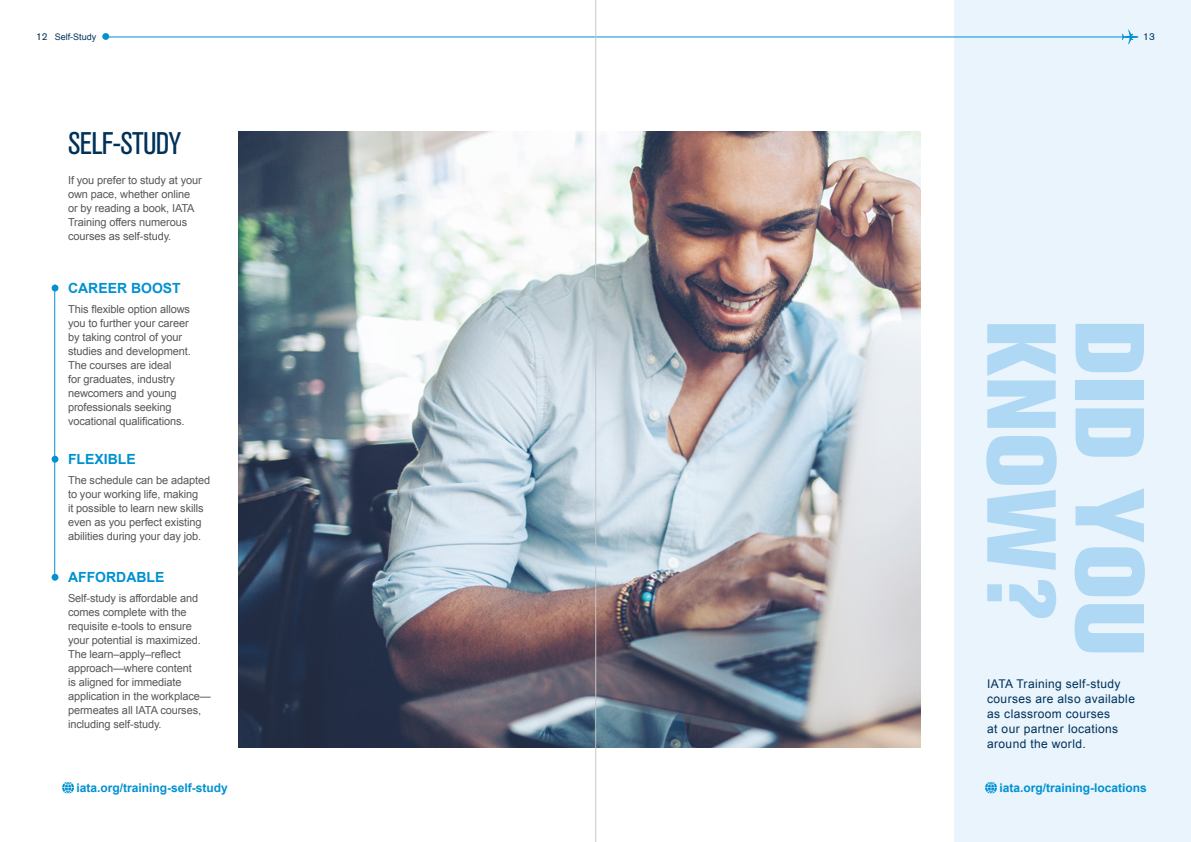
<style>
.page{position:relative;width:1191px;height:842px;background:#fff}
.page>*{position:absolute;margin:0;border:0;box-sizing:border-box;transform-origin:0 0}
.t1{font:800 96.8px "Akzidenz Grotesk BQ";letter-spacing:.02em;color:#afd8f4}
.t2{font:condensed 31px "Akzidenz Grotesk BQ";letter-spacing:-.02em;color:#003158}
.t3{font:700 14px "Arial";color:#0091d1}
.t4{font:12px/15px "Arial";letter-spacing:.03em;color:#003158}
.t5{font:700 12px "Arial";color:#0091d1}
.t6{font:11px/14px "Arial";letter-spacing:-.01em;color:#575756}
.t7{font:10px "Akzidenz Grotesk Pro";color:#003158}
.t8{font:9px "Arial";color:#003158}
.s1{font-family:"Akzidenz Grotesk Pro";font-size:10px}
</style>
<div class="page">
<div style="left:954px;top:0;width:237px;height:842px;background:#e9f4fd"></div>
<img style="left:238px;top:132px;width:683px;height:616px">
<hr style="left:103px;top:37px;width:1035px;height:1px;background:#0091d1">
<hr style="left:54px;top:285px;width:1px;height:295px;background:#0091d1">
<div style="left:102px;top:33px;width:7px;height:7px;background:#0091d1;border-radius:50%"></div>
<svg style="left:52px;top:285px;width:6px;height:6px"></svg>
<div style="left:52px;top:456px;width:6px;height:7px;background:#0091d1;border-radius:50%"></div>
<div style="left:52px;top:574px;width:6px;height:7px;background:#0091d1;border-radius:50%"></div>
<svg style="left:1121px;top:30px;width:17px;height:14px"></svg>
<hr style="left:595px;top:0;width:1px;height:842px;background:#c6c6c6">
<svg style="left:62px;top:782px;width:12px;height:12px"></svg>
<svg style="left:985px;top:782px;width:12px;height:12px"></svg>
<p class="t8" style="left:36px;top:31px;width:62px"><span class="s1">12</span> Self-Study</p>
<p class="t7" style="left:1143px;top:30px;width:13px">13</p>
<h2 class="t2" style="left:68px;top:125px;width:115px">SELF-STUDY</h2>
<p class="t6" style="left:68px;top:173px;width:135px">If you prefer to study at your own pace, whether online or by reading a book, IATA<br>Training offers numerous courses as self-study.</p>
<p class="t3" style="left:68px;top:279px;width:114px">CAREER BOOST</p>
<p class="t6" style="left:68px;top:302px;width:124px">This flexible option allows you to further your career by taking control of your studies and development.<br>The courses are ideal<br>for graduates, industry newcomers and young professionals seeking vocational qualifications.</p>
<p class="t3" style="left:68px;top:450px;width:69px">FLEXIBLE</p>
<p class="t6" style="left:68px;top:473px;width:144px">The schedule can be adapted to your working life, making<br>it possible to learn new skills even as you perfect existing abilities during your day job.</p>
<p class="t3" style="left:68px;top:568px;width:98px">AFFORDABLE</p>
<p class="t6" style="left:68px;top:591px;width:144px">Self-study is affordable and comes complete with the requisite e-tools to ensure your potential is maximized.<br>The learn–apply–reflect approach—where content<br>is aligned for immediate application in the workplace— permeates all IATA courses, including self-study.</p>
<h1 class="t1" style="left:1077px;top:321px;width:300px;rotate:90deg">KNOW?</h1>
<h1 class="t1" style="left:1165px;top:321px;width:336px;rotate:90deg">DID YOU</h1>
<p class="t4" style="left:987px;top:676px;width:149px">IATA Training self-study courses are also available as classroom courses<br>at our partner locations around the world.</p>
<p class="t5" style="left:77px;top:779px;width:153px">iata.org/training-self-study</p>
<p class="t5" style="left:999px;top:779px;width:149px">iata.org/training-locations</p>
</div>
